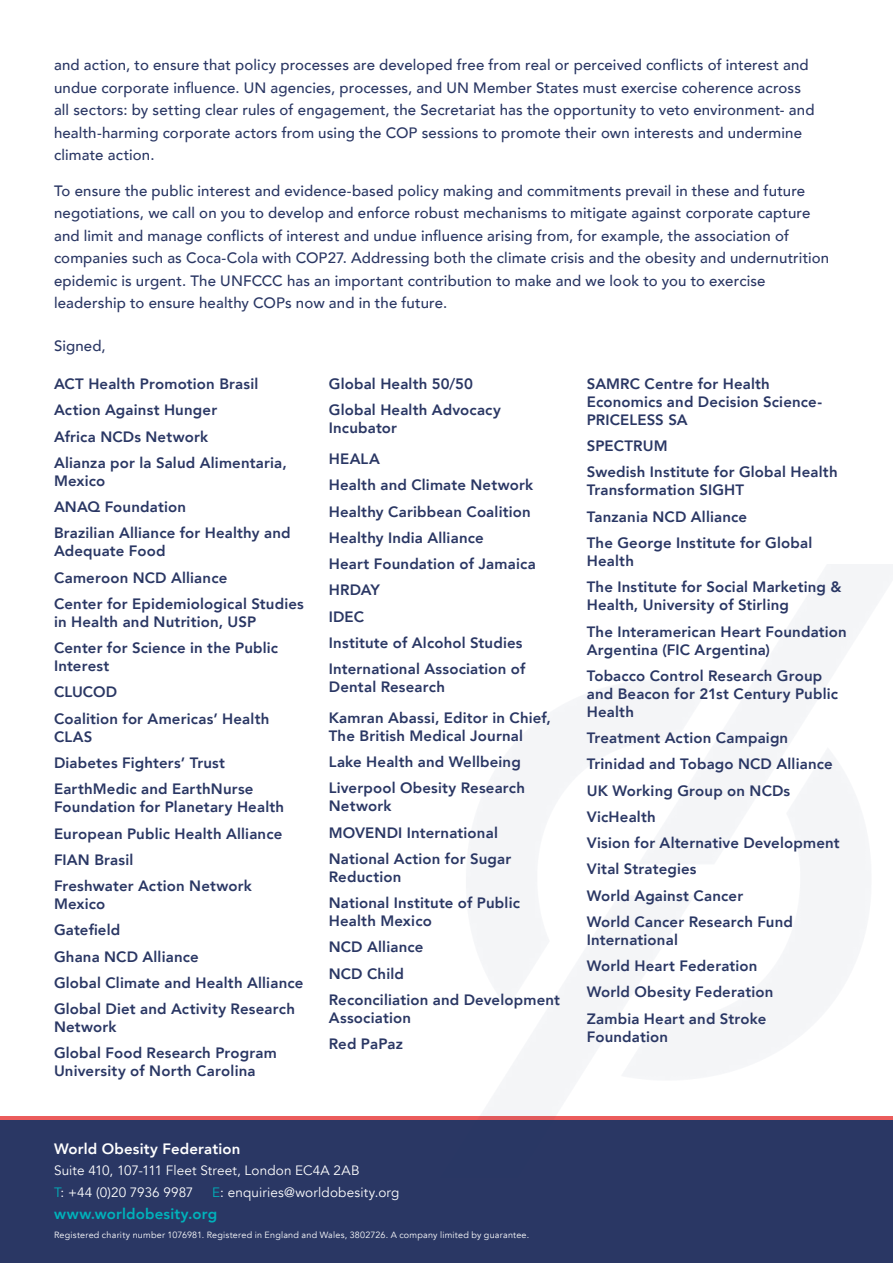
<style>
.page{position:relative;width:893px;height:1263px;background:#fff}
.page>*{position:absolute;margin:0;border:0;box-sizing:border-box;transform-origin:0 0}
.t1{font:800 15px/26.2px "Avenir";letter-spacing:.01em;color:#2a3764}
.t2{font:500 15px/22.5px "Avenir";letter-spacing:.01em;color:#2a3764}
.t3{font:800 15px "Avenir";letter-spacing:.01em;color:#fff}
.t4{font:800 15px "Avenir";letter-spacing:.015em;color:#00b2bb}
.t5{font:13.5px/21.8px "Avenir";letter-spacing:.01em;color:#fff}
.t6{font:9px "Avenir";letter-spacing:.025em;color:#fff}
.s1{color:#00b2bb}
</style>
<div class="page">
<div style="left:0;top:1120px;width:893px;height:143px;background:#2a3764"></div>
<hr style="left:0;top:1116px;width:893px;height:4px;background:#eb5c5c">
<p class="t2" style="left:54px;top:53px;width:762px">and action, to ensure that policy processes are developed free from real or perceived conflicts of interest and undue corporate influence. UN agencies, processes, and UN Member States must exercise coherence across all sectors: by setting clear rules of engagement, the Secretariat has the opportunity to veto environment- and health-harming corporate actors from using the COP sessions to promote their own interests and undermine climate action.</p>
<p class="t2" style="left:54px;top:180px;width:777px">To ensure the public interest and evidence-based policy making and commitments prevail in these and future negotiations, we call on you to develop and enforce robust mechanisms to mitigate against corporate capture and limit and manage conflicts of interest and undue influence arising from, for example, the association of companies such as Coca-Cola with COP27. Addressing both the climate crisis and the obesity and undernutrition epidemic is urgent. The UNFCCC has an important contribution to make and we look to you to exercise leadership to ensure healthy COPs now and in the future.</p>
<p class="t2" style="left:54px;top:336px;width:53px">Signed,</p>
<p class="t1" style="left:54px;top:372px;width:234px">ACT Health Promotion Brasil<br>Action Against Hunger<br>Africa NCDs Network<br>Alianza por la Salud Alimentaria,</p>
<p class="t1" style="left:54px;top:469px;width:238px">Mexico<br>ANAQ Foundation<br>Brazilian Alliance for Healthy and</p>
<p class="t1" style="left:54px;top:539px;width:251px">Adequate Food<br>Cameroon NCD Alliance<br>Center for Epidemiological Studies</p>
<p class="t1" style="left:54px;top:610px;width:226px">in Health and Nutrition, USP<br>Center for Science in the Public</p>
<p class="t1" style="left:54px;top:654px;width:217px">Interest<br>CLUCOD<br>Coalition for Americas’ Health</p>
<p class="t1" style="left:54px;top:725px;width:201px">CLAS<br>Diabetes Fighters’ Trust<br>EarthMedic and EarthNurse</p>
<p class="t1" style="left:54px;top:795px;width:232px">Foundation for Planetary Health<br>European Public Health Alliance<br>FIAN Brasil<br>Freshwater Action Network</p>
<p class="t1" style="left:54px;top:892px;width:251px">Mexico<br>Gatefield<br>Ghana NCD Alliance<br>Global Climate and Health Alliance<br>Global Diet and Activity Research</p>
<p class="t1" style="left:54px;top:1015px;width:224px">Network<br>Global Food Research Program</p>
<p class="t1" style="left:54px;top:1059px;width:203px">University of North Carolina</p>
<p class="t1" style="left:587px;top:376px;width:237px;line-height:18px">SAMRC Centre for Health<br>Economics and Decision Science-<br>PRICELESS SA</p>
<p class="t1" style="left:587px;top:434px;width:252px">SPECTRUM<br>Swedish Institute for Global Health</p>
<p class="t1" style="left:587px;top:478px;width:227px">Transformation SIGHT<br>Tanzania NCD Alliance<br>The George Institute for Global</p>
<p class="t1" style="left:587px;top:549px;width:256px">Health<br>The Institute for Social Marketing &amp;</p>
<p class="t1" style="left:587px;top:593px;width:262px">Health, University of Stirling<br>The Interamerican Heart Foundation</p>
<p class="t1" style="left:587px;top:637px;width:237px">Argentina (FIC Argentina)<br>Tobacco Control Research Group</p>
<p class="t1" style="left:587px;top:686px;width:253px;line-height:18px">and Beacon for 21st Century Public<br>Health</p>
<p class="t1" style="left:587px;top:726px;width:254px">Treatment Action Campaign<br>Trinidad and Tobago NCD Alliance<br>UK Working Group on NCDs<br>VicHealth<br>Vision for Alternative Development<br>Vital Strategies<br>World Against Cancer<br>World Cancer Research Fund</p>
<p class="t1" style="left:587px;top:928px;width:188px">International<br>World Heart Federation<br>World Obesity Federation<br>Zambia Heart and Stroke</p>
<p class="t1" style="left:587px;top:1024px;width:83px">Foundation</p>
<p class="t1" style="left:329px;top:372px;width:174px">Global Health 50/50<br>Global Health Advocacy</p>
<p class="t1" style="left:329px;top:414px;width:70px;line-height:30.8px">Incubator<br>HEALA</p>
<p class="t1" style="left:329px;top:473px;width:208px">Health and Climate Network<br>Healthy Caribbean Coalition<br>Healthy India Alliance<br>Heart Foundation of Jamaica<br>HRDAY<br>IDEC<br>Institute of Alcohol Studies<br>International Association of</p>
<p class="t1" style="left:329px;top:673px;width:224px;line-height:30.8px">Dental Research<br>Kamran Abassi, Editor in Chief,</p>
<p class="t1" style="left:329px;top:724px;width:198px">The British Medical Journal<br>Lake Health and Wellbeing<br>Liverpool Obesity Research</p>
<p class="t1" style="left:329px;top:794px;width:184px">Network<br>MOVENDI International<br>National Action for Sugar</p>
<p class="t1" style="left:329px;top:865px;width:193px">Reduction<br>National Institute of Public</p>
<p class="t1" style="left:329px;top:909px;width:233px">Health Mexico<br>NCD Alliance<br>NCD Child<br>Reconciliation and Development</p>
<p class="t1" style="left:329px;top:1006px;width:84px">Association<br>Red PaPaz</p>
<p class="t3" style="left:54px;top:1142px;width:188px">World Obesity Federation</p>
<p class="t5" style="left:54px;top:1161px;width:307px">Suite 410, 107-111 Fleet Street, London EC4A 2AB<br><span class="s1">T</span>: +44 (0)20 7936 9987</p>
<p class="t5" style="left:212px;top:1183px;width:189px"><span class="s1">E</span>: enquiries@worldobesity.org</p>
<p class="t4" style="left:54px;top:1207px;width:165px">www.worldobesity.org</p>
<p class="t6" style="left:54px;top:1231px;width:477px">Registered charity number 1076981. Registered in England and Wales, 3802726. A company limited by guarantee.</p>
</div>
